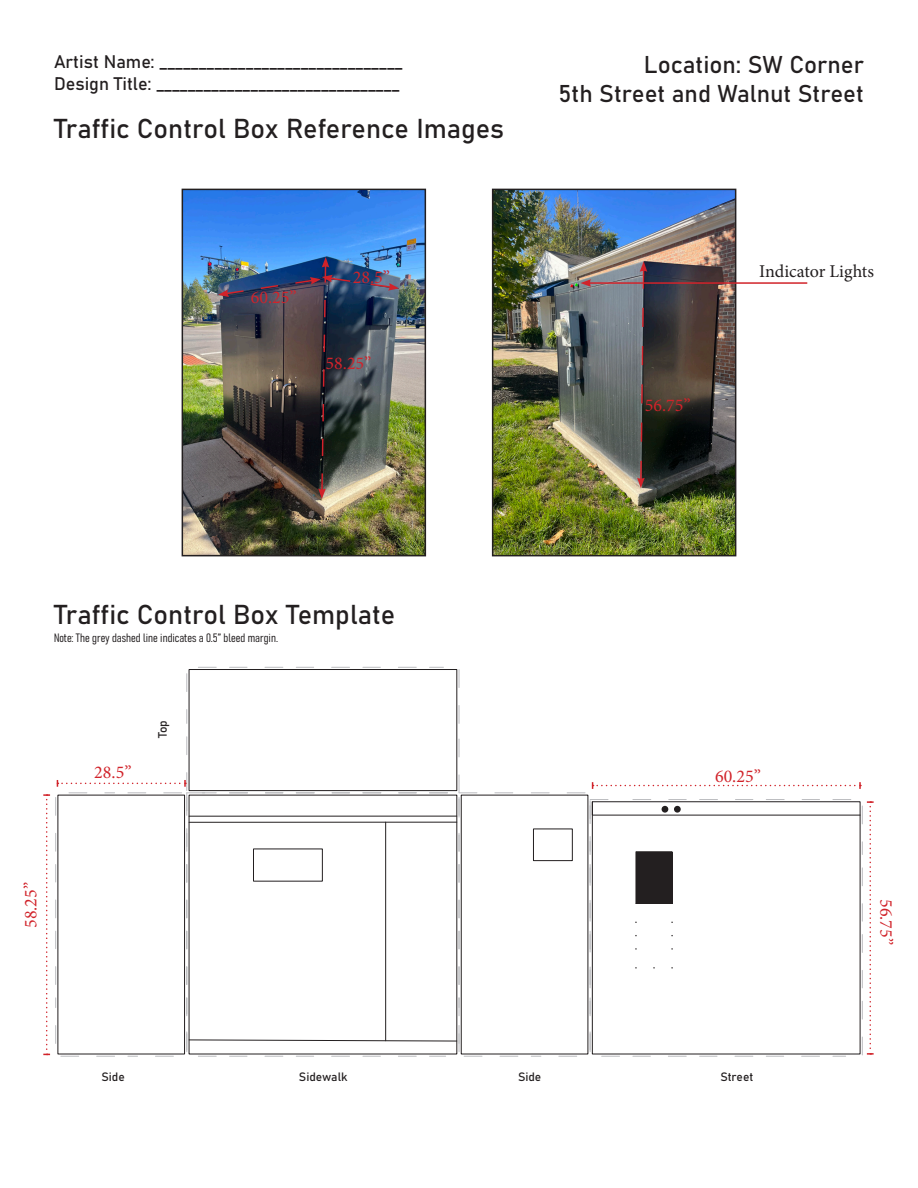
<style>
.page{position:relative;width:918px;height:1188px;background:#fff}
.page>*{position:absolute;margin:0;border:0;box-sizing:border-box;transform-origin:0 0}
.t1{font:27px "Bahnschrift";color:#231f20}
.t2{font:24px "Bahnschrift";color:#231f20}
.t3{font:18px "Bahnschrift";color:#231f20}
.t4{font:18px "Minion Pro";color:#d1232a}
.t5{font:18px "Minion Pro";color:#231f20}
.t6{font:12px "Bahnschrift";color:#231f20}
</style>
<div class="page">
<svg style="left:429px;top:667px;width:30px;height:57px"></svg>
<svg style="left:363px;top:667px;width:53px;height:1px"></svg>
<svg style="left:296px;top:667px;width:54px;height:1px"></svg>
<svg style="left:230px;top:667px;width:53px;height:1px"></svg>
<svg style="left:186px;top:667px;width:31px;height:57px"></svg>
<img style="left:185px;top:192px;width:238px;height:361px">
<div style="left:182px;top:189px;width:244px;height:367px;border:2px solid #231f20"></div>
<img style="left:495px;top:192px;width:238px;height:361px">
<div style="left:492px;top:189px;width:244px;height:367px;border:2px solid #231f20"></div>
<svg style="left:43px;top:736px;width:475px;height:321px"></svg>
<hr style="left:589px;top:282px;width:218px;height:2px;background:#d1232a">
<svg style="left:580px;top:279px;width:11px;height:8px"></svg>
<svg style="left:637px;top:261px;width:10px;height:227px;background:#5e5052"></svg>
<img style="left:218px;top:257px;width:181px;height:242px">
<svg style="left:531px;top:782px;width:343px;height:275px"></svg>
<div style="left:674px;top:806px;width:7px;height:7px;border:2px solid #231f20;border-radius:50%"></div>
<p class="t3" style="left:54px;top:48px;width:350px">Artist Name: _______________________________</p>
<p class="t3" style="left:54px;top:70px;width:347px">Design Title: _______________________________</p>
<p class="t1" style="left:54px;top:108px;width:452px">Traffic Control Box Reference Images</p>
<p class="t4" style="left:251px;top:285px;width:47px">60.25”</p>
<p class="t4" style="left:353px;top:265px;width:39px">28.5”</p>
<p class="t4" style="left:326px;top:351px;width:47px">58.25”</p>
<p class="t2" style="left:644px;top:46px;width:222px">Location: SW Corner</p>
<p class="t2" style="left:559px;top:75px;width:307px">5th Street and Walnut Street</p>
<p class="t4" style="left:645px;top:393px;width:47px">56.75”</p>
<p class="t5" style="left:759px;top:260px;width:116px">Indicator Lights</p>
<p class="t1" style="left:54px;top:594px;width:343px">Traffic Control Box Template</p>
<p class="t6" style="left:54px;top:629px;width:226px">Note: The grey dashed line indicates a 0.5” bleed margin.</p>
<p class="t4" style="left:94px;top:761px;width:39px">28.5”</p>
<p class="t6" style="left:153px;top:738px;width:20px;rotate:-90deg">Top</p>
<p class="t4" style="left:19px;top:928px;width:47px;rotate:-90deg">58.25”</p>
<p class="t4" style="left:715px;top:764px;width:47px">60.25”</p>
<p class="t6" style="left:102px;top:1067px;width:25px">Side</p>
<p class="t6" style="left:299px;top:1067px;width:50px">Sidewalk</p>
<p class="t6" style="left:518px;top:1067px;width:25px">Side</p>
<p class="t6" style="left:720px;top:1067px;width:35px">Street</p>
<p class="t4" style="left:898px;top:899px;width:47px;rotate:90deg">56.75”</p>
</div>
